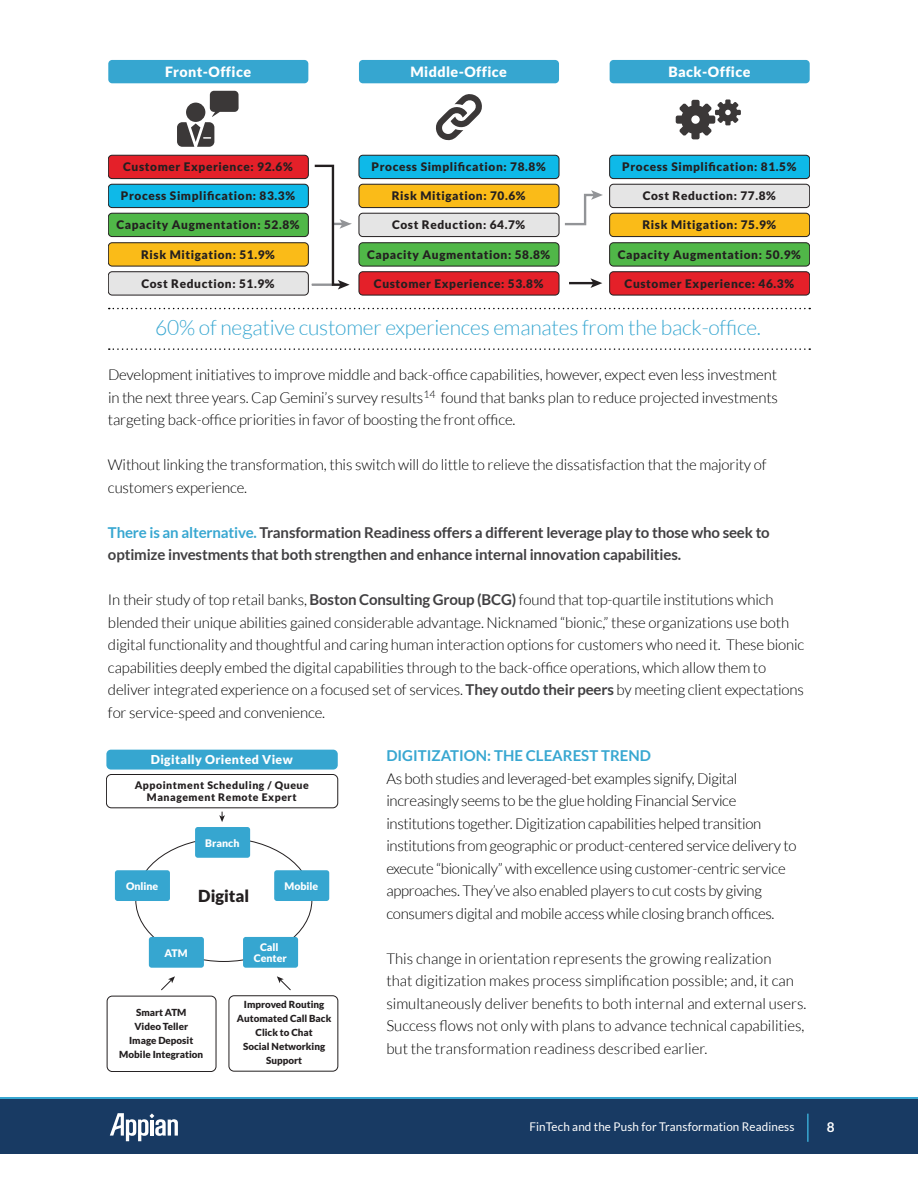
<style>
.page{position:relative;width:918px;height:1188px;background:#fff}
.page>*{position:absolute;margin:0;border:0;box-sizing:border-box;transform-origin:0 0}
.t1{font:300 21px "Lato";letter-spacing:-.01em;color:#38a7d1}
.t2{font:900 16.65px "Lato";color:#231f20}
.t3{font:300 15px/22.5px "Lato";letter-spacing:-.01em;color:#000}
.t4{font:700 15px/22.5px "Lato";letter-spacing:-.01em;color:#414042}
.t5{font:700 15px "Lato";color:#38a7d1}
.t6{font:900 14.25px "Lato";letter-spacing:.03em;color:#fff}
.t7{font:700 13.5px "Lato";color:#fff}
.t8{font:900 12.3px "Lato";letter-spacing:.03em;color:#fff}
.t9{font:12px "Lato";letter-spacing:.01em;color:#fff}
.t10{font:900 11.85px "Lato";letter-spacing:.05em;color:#231f20}
.t11{font:900 10.5px/12.6px "Lato";letter-spacing:.05em;color:#231f20;text-align:center}
.t12{font:900 10.5px/10.5px "Lato";color:#fff;text-align:center}
.t13{font:900 9.75px/14px "Lato";color:#231f20;text-align:center}
.s1{color:#38a7d1}
.s2{font-weight:700;color:#414042}
</style>
<div class="page">
<svg style="left:0;top:1097px;width:918px;height:3px;background:#2d82ac"></svg>
<div style="left:0;top:1100px;width:918px;height:54px;background:#183a63"></div>
<svg style="left:110px;top:1113px;width:68px;height:28px"></svg>
<hr style="left:807px;top:1114px;width:2px;height:28px;background:#38a7d1">
<div style="left:108px;top:184px;width:200px;height:24px;background:#0eb9e8;border-radius:4px"></div>
<div style="left:108px;top:184px;width:201px;height:24px;border:1px solid #231f20;border-radius:4px"></div>
<div style="left:108px;top:155px;width:200px;height:24px;background:#e42029;border-radius:4px"></div>
<div style="left:108px;top:155px;width:201px;height:24px;border:1px solid #231f20;border-radius:4px"></div>
<div style="left:108px;top:60px;width:200px;height:23px;background:#36a6d0;border-radius:4px"></div>
<div style="left:108px;top:213px;width:200px;height:24px;background:#50b748;border-radius:4px"></div>
<div style="left:108px;top:213px;width:201px;height:24px;border:1px solid #231f20;border-radius:4px"></div>
<div style="left:108px;top:272px;width:200px;height:23px;background:#e5e5e5;border-radius:4px"></div>
<div style="left:108px;top:271px;width:201px;height:24px;border:1px solid #231f20;border-radius:4px"></div>
<div style="left:108px;top:243px;width:200px;height:23px;background:#fabb18;border-radius:4px"></div>
<div style="left:108px;top:242px;width:201px;height:24px;border:1px solid #231f20;border-radius:4px"></div>
<div style="left:359px;top:184px;width:200px;height:24px;background:#fabb18;border-radius:4px"></div>
<div style="left:359px;top:184px;width:200px;height:24px;border:1px solid #231f20;border-radius:4px"></div>
<div style="left:359px;top:155px;width:200px;height:24px;background:#0eb9e8;border-radius:4px"></div>
<div style="left:359px;top:155px;width:200px;height:24px;border:1px solid #231f20;border-radius:4px"></div>
<div style="left:359px;top:60px;width:200px;height:23px;background:#36a6d0;border-radius:4px"></div>
<div style="left:359px;top:213px;width:200px;height:24px;background:#e5e5e5;border-radius:4px"></div>
<div style="left:359px;top:213px;width:200px;height:24px;border:1px solid #231f20;border-radius:4px"></div>
<div style="left:359px;top:272px;width:200px;height:23px;background:#e42029;border-radius:4px"></div>
<div style="left:359px;top:271px;width:200px;height:24px;border:1px solid #231f20;border-radius:4px"></div>
<div style="left:359px;top:243px;width:200px;height:23px;background:#50b748;border-radius:4px"></div>
<div style="left:359px;top:242px;width:200px;height:24px;border:1px solid #231f20;border-radius:4px"></div>
<div style="left:610px;top:184px;width:200px;height:24px;background:#e5e5e5;border-radius:4px"></div>
<div style="left:609px;top:184px;width:201px;height:24px;border:1px solid #231f20;border-radius:4px"></div>
<div style="left:610px;top:155px;width:200px;height:24px;background:#0eb9e8;border-radius:4px"></div>
<div style="left:609px;top:155px;width:201px;height:24px;border:1px solid #231f20;border-radius:4px"></div>
<div style="left:610px;top:60px;width:200px;height:23px;background:#36a6d0;border-radius:4px"></div>
<div style="left:610px;top:213px;width:200px;height:24px;background:#fabb18;border-radius:4px"></div>
<div style="left:609px;top:213px;width:201px;height:24px;border:1px solid #231f20;border-radius:4px"></div>
<div style="left:610px;top:272px;width:200px;height:23px;background:#e42029;border-radius:4px"></div>
<div style="left:609px;top:271px;width:201px;height:24px;border:1px solid #231f20;border-radius:4px"></div>
<div style="left:610px;top:243px;width:200px;height:23px;background:#50b748;border-radius:4px"></div>
<div style="left:609px;top:242px;width:201px;height:24px;border:1px solid #231f20;border-radius:4px"></div>
<svg style="left:312px;top:164px;width:39px;height:126px"></svg>
<hr style="left:569px;top:282px;width:25px;height:2px;background:#231f20">
<svg style="left:591px;top:278px;width:11px;height:10px"></svg>
<svg style="left:564px;top:190px;width:39px;height:36px"></svg>
<svg style="left:676px;top:99px;width:65px;height:40px"></svg>
<svg style="left:177px;top:91px;width:62px;height:56px"></svg>
<svg style="left:435px;top:94px;width:47px;height:47px"></svg>
<div style="left:106px;top:750px;width:232px;height:20px;background:#36a6d0;border-radius:5px"></div>
<div style="left:106px;top:774px;width:232px;height:34px;border:1px solid #231f20;border-radius:5px"></div>
<div style="left:195px;top:827px;width:55px;height:31px;background:#36a6d0;border-radius:3px"></div>
<div style="left:274px;top:870px;width:55px;height:31px;background:#36a6d0;border-radius:3px"></div>
<div style="left:115px;top:870px;width:55px;height:31px;background:#36a6d0;border-radius:3px"></div>
<div style="left:149px;top:937px;width:55px;height:31px;background:#36a6d0;border-radius:3px"></div>
<div style="left:243px;top:937px;width:55px;height:31px;background:#36a6d0;border-radius:3px"></div>
<svg style="left:219px;top:812px;width:6px;height:10px"></svg>
<svg style="left:106px;top:976px;width:232px;height:96px"></svg>
<svg style="left:109px;top:308px;width:701px;height:1px"></svg>
<svg style="left:109px;top:348px;width:701px;height:2px"></svg>
<p class="t6" style="left:165px;top:63px;width:87px">Front-Office</p>
<p class="t6" style="left:411px;top:63px;width:98px">Middle-Office</p>
<p class="t6" style="left:668px;top:63px;width:84px">Back-Office</p>
<p class="t10" style="left:123px;top:160px;width:171px">Customer Experience: 92.6%</p>
<p class="t10" style="left:372px;top:160px;width:176px">Process Simplification: 78.8%</p>
<p class="t10" style="left:622px;top:160px;width:176px">Process Simplification: 81.5%</p>
<p class="t10" style="left:121px;top:189px;width:176px">Process Simplification: 83.3%</p>
<p class="t10" style="left:392px;top:189px;width:135px">Risk Mitigation: 70.6%</p>
<p class="t10" style="left:643px;top:189px;width:135px">Cost Reduction: 77.8%</p>
<p class="t10" style="left:116px;top:218px;width:185px">Capacity Augmentation: 52.8%</p>
<p class="t10" style="left:392px;top:218px;width:135px">Cost Reduction: 64.7%</p>
<p class="t10" style="left:642px;top:218px;width:135px">Risk Mitigation: 75.9%</p>
<p class="t10" style="left:141px;top:247px;width:135px">Risk Mitigation: 51.9%</p>
<p class="t10" style="left:367px;top:247px;width:185px">Capacity Augmentation: 58.8%</p>
<p class="t10" style="left:618px;top:247px;width:185px">Capacity Augmentation: 50.9%</p>
<p class="t10" style="left:141px;top:276px;width:135px">Cost Reduction: 51.9%</p>
<p class="t10" style="left:374px;top:276px;width:171px">Customer Experience: 53.8%</p>
<p class="t10" style="left:625px;top:276px;width:171px">Customer Experience: 46.3%</p>
<h1 class="t1" style="left:155px;top:317px;width:607px">60% of negative customer experiences emanates from the back-office.</h1>
<p class="t3" style="left:108px;top:364px;width:671px;text-align:justify">Development initiatives to improve middle and back-office capabilities, however, expect even less investment in the next three years. Cap Gemini’s survey results<sup>14</sup> found that banks plan to reduce projected investments targeting back-office priorities in favor of boosting the front office.</p>
<p class="t3" style="left:108px;top:454px;width:660px">Without linking the transformation, this switch will do little to relieve the dissatisfaction that the majority of customers experience.</p>
<p class="t4" style="left:108px;top:521px;width:663px"><span class="s1">There is an alternative.</span> Transformation Readiness offers a different leverage play to those who seek to optimize investments that both strengthen and enhance internal innovation capabilities.</p>
<p class="t3" style="left:108px;top:589px;width:698px">In their study of top retail banks, <span class="s2">Boston Consulting Group (BCG)</span> found that top-quartile institutions which blended their unique abilities gained considerable advantage. Nicknamed “bionic,” these organizations use both digital functionality and thoughtful and caring human interaction options for customers who need it. These bionic capabilities deeply embed the digital capabilities through to the back-office operations, which allow them to deliver integrated experience on a focused set of services. <span class="s2">They outdo their peers</span> by meeting client expectations for service-speed and convenience.</p>
<p class="t5" style="left:386px;top:747px;width:266px">DIGITIZATION: THE CLEAREST TREND</p>
<p class="t3" style="left:386px;top:767px;width:412px">As both studies and leveraged-bet examples signify, Digital increasingly seems to be the glue holding Financial Service institutions together. Digitization capabilities helped transition institutions from geographic or product-centered service delivery to execute “bionically” with excellence using customer-centric service approaches. They’ve also enabled players to cut costs by giving consumers digital and mobile access while closing branch offices.</p>
<p class="t3" style="left:386px;top:947px;width:422px">This change in orientation represents the growing realization<br>that digitization makes process simplification possible; and, it can simultaneously deliver benefits to both internal and external users.<br>Success flows not only with plans to advance technical capabilities, but the transformation readiness described earlier.</p>
<p class="t8" style="left:151px;top:753px;width:143px">Digitally Oriented View</p>
<p class="t11" style="left:135px;top:778px;width:176px">Appointment Scheduling / Queue<br>Management Remote Expert</p>
<p class="t12" style="left:205px;top:837px;width:36px">Branch</p>
<p class="t12" style="left:126px;top:881px;width:34px">Online</p>
<p class="t12" style="left:285px;top:881px;width:35px">Mobile</p>
<p class="t2" style="left:198px;top:886px;width:53px">Digital</p>
<p class="t12" style="left:165px;top:947px;width:25px">ATM</p>
<p class="t12" style="left:254px;top:942px;width:34px">Call<br>Center</p>
<p class="t13" style="left:119px;top:1005px;width:86px">Smart ATM<br>Video Teller<br>Image Deposit<br>Mobile Integration</p>
<p class="t13" style="left:237px;top:997px;width:96px">Improved Routing<br>Automated Call Back<br>Click to Chat<br>Social Networking<br>Support</p>
<p class="t9" style="left:529px;top:1120px;width:267px">FinTech and the Push for Transformation Readiness</p>
<p class="t7" style="left:827px;top:1120px;width:9px">8</p>
</div>
